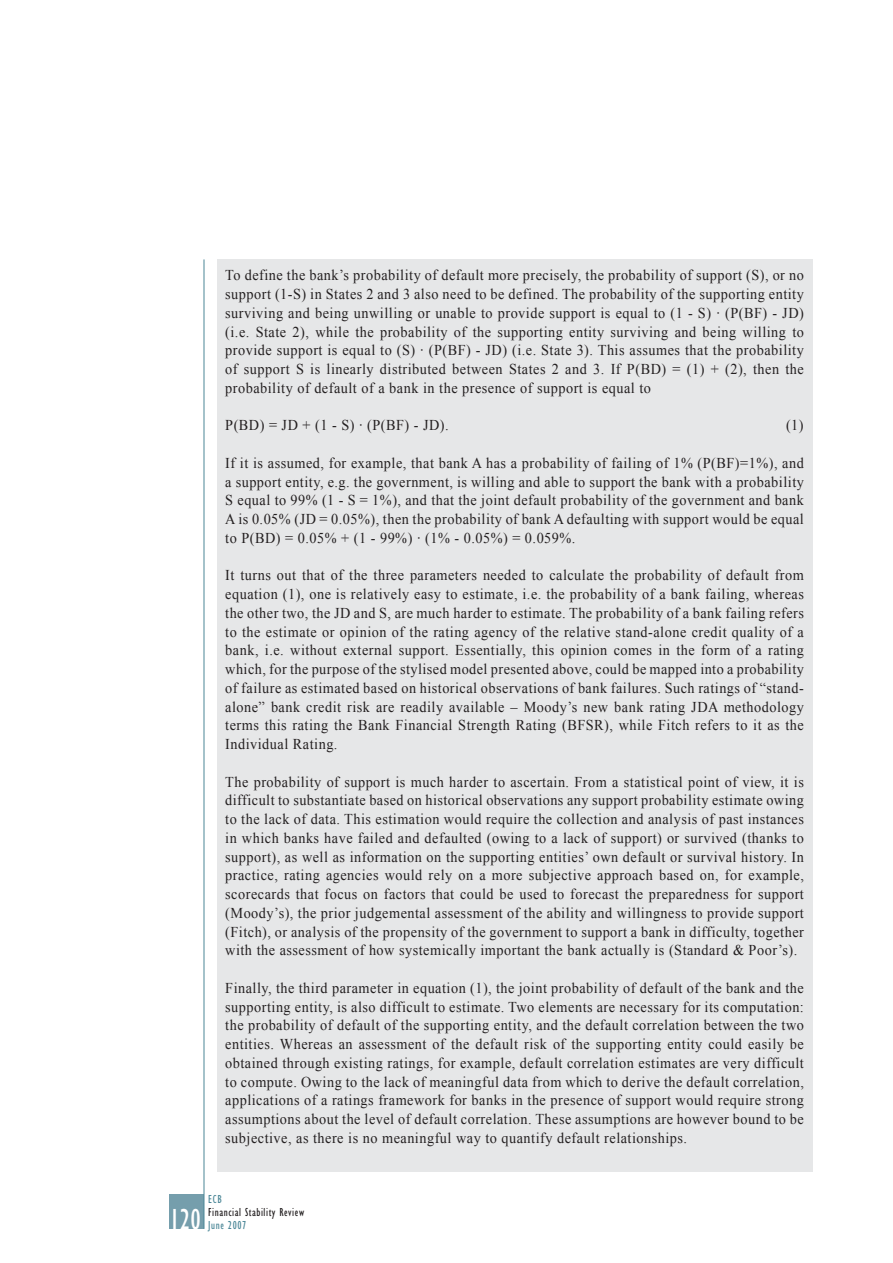
<style>
.page{position:relative;width:893px;height:1263px;background:#fff}
.page>*{position:absolute;margin:0;border:0;box-sizing:border-box;transform-origin:0 0}
.t1{font:condensed 30px "Gill Sans";color:#fff;scale:.95 1}
.t2{font:15px/18.8px "Times New Roman";letter-spacing:.035em;color:#231f20;text-align:justify;scale:.95 1}
.t3{font:condensed 12px "Gill Sans";letter-spacing:.05em;color:#231f20;scale:.95 1}
.t4{font:condensed 12px "Gill Sans";letter-spacing:.05em;color:#4b8797;scale:.95 1}
</style>
<div class="page">
<div style="left:170px;top:1195px;width:34px;height:34px;background:#759eac"></div>
<hr style="left:204px;top:259px;width:1px;height:970px;background:#4b8797">
<div style="left:217px;top:259px;width:595px;height:912px;background:#e6e7e8"></div>
<p class="t2" style="left:225px;top:266px;width:610px">To define the bank’s probability of default more precisely, the probability of support (S), or no support (1-S) in States 2 and 3 also need to be defined. The probability of the supporting entity surviving and being unwilling or unable to provide support is equal to (1 - S) · (P(BF) - JD) (i.e. State 2), while the probability of the supporting entity surviving and being willing to provide support is equal to (S) · (P(BF) - JD) (i.e. State 3). This assumes that the probability of support S is linearly distributed between States 2 and 3. If P(BD) = (1) + (2), then the probability of default of a bank in the presence of support is equal to</p>
<p class="t2" style="left:225px;top:416px;width:237px">P(BD) = JD + (1 - S) · (P(BF) - JD).</p>
<p class="t2" style="left:786px;top:416px;width:20px">(1)</p>
<p class="t2" style="left:225px;top:454px;width:610px">If it is assumed, for example, that bank A has a probability of failing of 1% (P(BF)=1%), and a support entity, e.g. the government, is willing and able to support the bank with a probability S equal to 99% (1 - S = 1%), and that the joint default probability of the government and bank A is 0.05% (JD = 0.05%), then the probability of bank A defaulting with support would be equal to P(BD) = 0.05% + (1 - 99%) · (1% - 0.05%) = 0.059%.</p>
<p class="t2" style="left:225px;top:566px;width:610px">It turns out that of the three parameters needed to calculate the probability of default from equation (1), one is relatively easy to estimate, i.e. the probability of a bank failing, whereas the other two, the JD and S, are much harder to estimate. The probability of a bank failing refers to the estimate or opinion of the rating agency of the relative stand-alone credit quality of a bank, i.e. without external support. Essentially, this opinion comes in the form of a rating which, for the purpose of the stylised model presented above, could be mapped into a probability of failure as estimated based on historical observations of bank failures. Such ratings of “stand&shy;alone” bank credit risk are readily available – Moody’s new bank rating JDA methodology terms this rating the Bank Financial Strength Rating (BFSR), while Fitch refers to it as the Individual Rating.</p>
<p class="t2" style="left:225px;top:772px;width:610px">The probability of support is much harder to ascertain. From a statistical point of view, it is difficult to substantiate based on historical observations any support probability estimate owing to the lack of data. This estimation would require the collection and analysis of past instances in which banks have failed and defaulted (owing to a lack of support) or survived (thanks to support), as well as information on the supporting entities’ own default or survival history. In practice, rating agencies would rely on a more subjective approach based on, for example, scorecards that focus on factors that could be used to forecast the preparedness for support (Moody’s), the prior judgemental assessment of the ability and willingness to provide support (Fitch), or analysis of the propensity of the government to support a bank in difficulty, together with the assessment of how systemically important the bank actually is (Standard &amp; Poor’s).</p>
<p class="t2" style="left:225px;top:979px;width:610px">Finally, the third parameter in equation (1), the joint probability of default of the bank and the supporting entity, is also difficult to estimate. Two elements are necessary for its computation: the probability of default of the supporting entity, and the default correlation between the two entities. Whereas an assessment of the default risk of the supporting entity could easily be obtained through existing ratings, for example, default correlation estimates are very difficult to compute. Owing to the lack of meaningful data from which to derive the default correlation, applications of a ratings framework for banks in the presence of support would require strong assumptions about the level of default correlation. These assumptions are however bound to be subjective, as there is no meaningful way to quantify default relationships.</p>
<h1 class="t1" style="left:169px;top:1208px;width:34px">120</h1>
<p class="t4" style="left:208px;top:1195px;width:16px">ECB</p>
<p class="t3" style="left:208px;top:1208px;width:102px">Financial Stability Review</p>
<p class="t4" style="left:208px;top:1221px;width:42px">June 2007</p>
</div>
